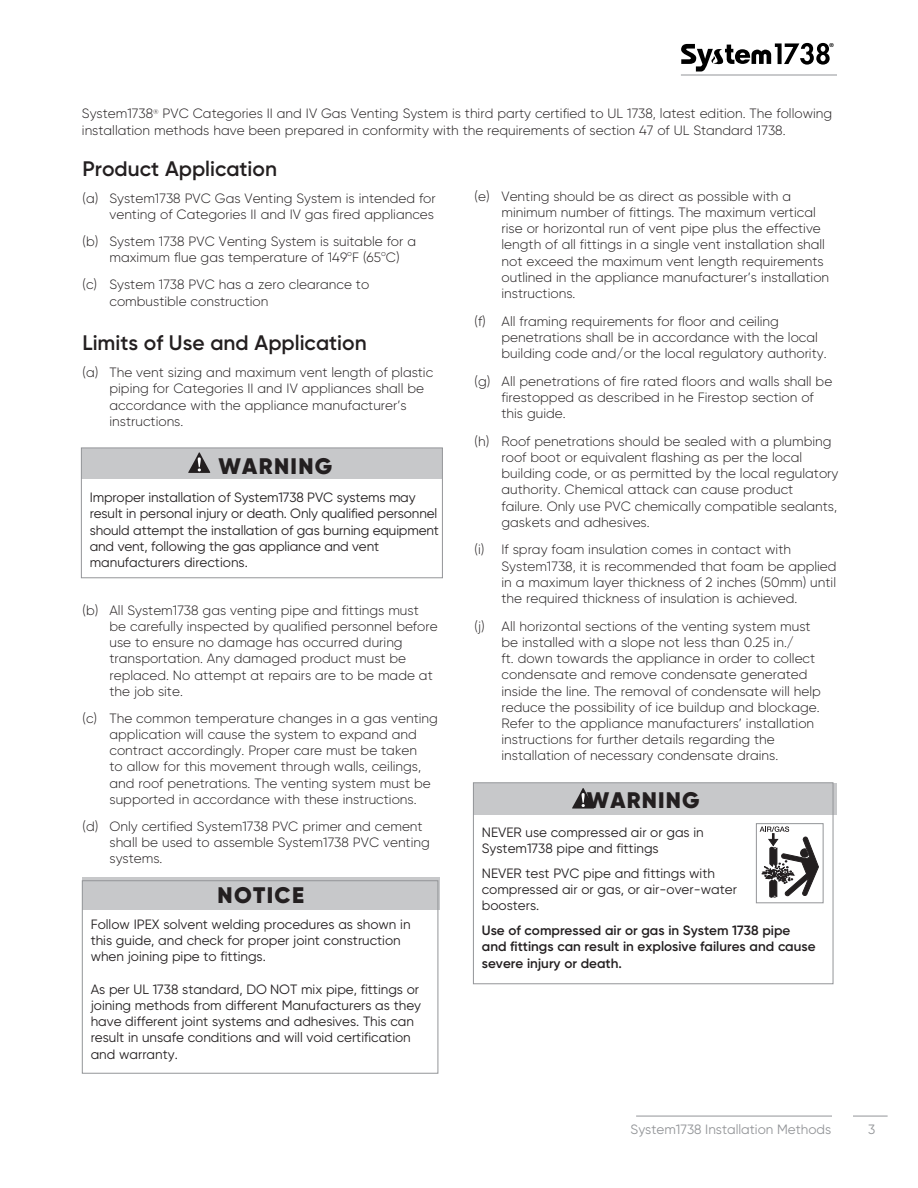
<style>
.page{position:relative;width:918px;height:1188px;background:#fff}
.page>*{position:absolute;margin:0;border:0;box-sizing:border-box;transform-origin:0 0}
.body{font:900 22.5px "Gilroy";letter-spacing:.06em;color:#231f20}
.titles{font:600 21px "Gilroy";color:#231f20}
.indents{font:300 13.5px/16.2px "Gilroy";color:#231f20}
.cautions{font:13.5px/16.2px "Gilroy";color:#231f20}
.body-2{font:300 13.5px/16.2px "Gilroy";color:#231f20}
.indents-2{font:13.5px/16.2px "Gilroy";letter-spacing:-.01em;color:#231f20}
.cautions-2{font:600 13.5px/16.2px "Gilroy";color:#231f20}
.titles-2{font:300 13.5px/16.2px "Gilroy";color:#231f20;text-align:right}
.t1{font:13.5px "Gilroy";color:#939598}
.t2{font:700 5.4px "Helvetica Neue LT";color:#000}
</style>
<div class="page">
<svg style="left:681px;top:43px;width:149px;height:29px"></svg>
<hr style="left:681px;top:75px;width:156px;height:1px;background:#939598">
<hr style="left:636px;top:1116px;width:252px;height:1px;background:#939598">
<div style="left:833px;top:1110px;width:20px;height:33px;background:#fff"></div>
<div style="left:81px;top:448px;width:360px;height:30px;background:#c7c8ca"></div>
<div style="left:82px;top:878px;width:358px;height:32px;background:#c7c8ca"></div>
<div style="left:82px;top:880px;width:356px;height:194px;border:1px solid #939598"></div>
<div style="left:81px;top:448px;width:362px;height:130px;border:1px solid #939598"></div>
<svg style="left:188px;top:452px;width:22px;height:21px"></svg>
<div style="left:473px;top:783px;width:364px;height:32px;background:#c7c8ca"></div>
<div style="left:473px;top:782px;width:360px;height:202px;border:1px solid #939598"></div>
<svg style="left:572px;top:788px;width:22px;height:21px"></svg>
<div style="left:756px;top:823px;width:68px;height:80px;background:#fff;border:1px solid #939598"></div>
<svg style="left:760px;top:826px;width:59px;height:71px"></svg>
<p class="t2" style="left:830px;top:41px;width:6px">®</p>
<p class="body-2" style="left:82px;top:105px;width:752px">System1738<sup>®</sup> PVC Categories II and IV Gas Venting System is third party certified to UL 1738, latest edition. The following installation methods have been prepared in conformity with the requirements of section 47 of UL Standard 1738.</p>
<p class="titles" style="left:82px;top:156px;width:196px">Product Application</p>
<p class="titles-2" style="left:82px;top:190px;width:355px">(a) System1738 PVC Gas Venting System is intended for venting of Categories II and IV gas fired appliances</p>
<p class="body-2" style="left:110px;top:233px;width:308px;text-indent:-27px">(b) System 1738 PVC Venting System is suitable for a maximum flue gas temperature of 149<sup>o</sup>F (65<sup>o</sup>C)</p>
<p class="body-2" style="left:110px;top:276px;width:261px;text-indent:-27px">(c) System 1738 PVC has a zero clearance to combustible construction</p>
<p class="titles" style="left:82px;top:330px;width:286px">Limits of Use and Application</p>
<p class="indents" style="left:110px;top:364px;width:325px;text-indent:-27px">(a) The vent sizing and maximum vent length of plastic piping for Categories II and IV appliances shall be accordance with the appliance manufacturer’s instructions.</p>
<p class="body" style="left:218px;top:451px;width:116px">WARNING</p>
<p class="indents-2" style="left:90px;top:489px;width:351px">Improper installation of System1738 PVC systems may result in personal injury or death. Only qualified personnel should attempt the installation of gas burning equipment and vent, following the gas appliance and vent manufacturers directions.</p>
<p class="indents" style="left:110px;top:602px;width:330px;text-indent:-27px">(b) All System1738 gas venting pipe and fittings must be carefully inspected by qualified personnel before use to ensure no damage has occurred during transportation. Any damaged product must be replaced. No attempt at repairs are to be made at the job site.</p>
<p class="indents" style="left:110px;top:710px;width:330px;text-indent:-27px">(c) The common temperature changes in a gas venting application will cause the system to expand and contract accordingly. Proper care must be taken<br>to allow for this movement through walls, ceilings, and roof penetrations. The venting system must be supported in accordance with these instructions.</p>
<p class="indents" style="left:110px;top:818px;width:322px;text-indent:-27px">(d) Only certified System1738 PVC primer and cement shall be used to assemble System1738 PVC venting systems.</p>
<p class="body" style="left:218px;top:881px;width:88px">NOTICE</p>
<p class="cautions" style="left:91px;top:916px;width:321px">Follow IPEX solvent welding procedures as shown in this guide, and check for proper joint construction when joining pipe to fittings.</p>
<p class="cautions" style="left:91px;top:981px;width:332px">As per UL 1738 standard, DO NOT mix pipe, fittings or joining methods from different Manufacturers as they have different joint systems and adhesives. This can result in unsafe conditions and will void certification and warranty.</p>
<p class="indents" style="left:502px;top:188px;width:329px;text-indent:-27px">(e) Venting should be as direct as possible with a minimum number of fittings. The maximum vertical rise or horizontal run of vent pipe plus the effective length of all fittings in a single vent installation shall not exceed the maximum vent length requirements outlined in the appliance manufacturer’s installation instructions.</p>
<p class="indents" style="left:502px;top:313px;width:327px;text-indent:-27px">(f) All framing requirements for floor and ceiling penetrations shall be in accordance with the local building code and/or the local regulatory authority.</p>
<p class="indents" style="left:502px;top:373px;width:332px;text-indent:-27px">(g) All penetrations of fire rated floors and walls shall be firestopped as described in he Firestop section of this guide.</p>
<p class="indents" style="left:502px;top:433px;width:338px;text-indent:-27px">(h) Roof penetrations should be sealed with a plumbing roof boot or equivalent flashing as per the local building code, or as permitted by the local regulatory authority. Chemical attack can cause product<br>failure. Only use PVC chemically compatible sealants, gaskets and adhesives.</p>
<p class="indents" style="left:502px;top:542px;width:337px;text-indent:-27px">(i) If spray foam insulation comes in contact with System1738, it is recommended that foam be applied in a maximum layer thickness of 2 inches (50mm) until the required thickness of insulation is achieved.</p>
<p class="indents" style="left:502px;top:618px;width:321px;text-indent:-27px">(j) All horizontal sections of the venting system must be installed with a slope not less than 0.25 in./<br>ft. down towards the appliance in order to collect condensate and remove condensate generated inside the line. The removal of condensate will help reduce the possibility of ice buildup and blockage.<br>Refer to the appliance manufacturers’ installation instructions for further details regarding the installation of necessary condensate drains.</p>
<p class="body" style="left:587px;top:786px;width:114px">WARNING</p>
<p class="cautions" style="left:482px;top:824px;width:223px">NEVER use compressed air or gas in<br>System1738 pipe and fittings</p>
<p class="cautions" style="left:482px;top:865px;width:257px">NEVER test PVC pipe and fittings with compressed air or gas, or air-over-water boosters.</p>
<p class="cautions-2" style="left:482px;top:922px;width:335px">Use of compressed air or gas in System 1738 pipe and fittings can result in explosive failures and cause severe injury or death.</p>
<p class="t1" style="left:631px;top:1121px;width:202px">System1738 Installation Methods</p>
<p class="t1" style="left:868px;top:1121px;width:9px">3</p>
</div>
